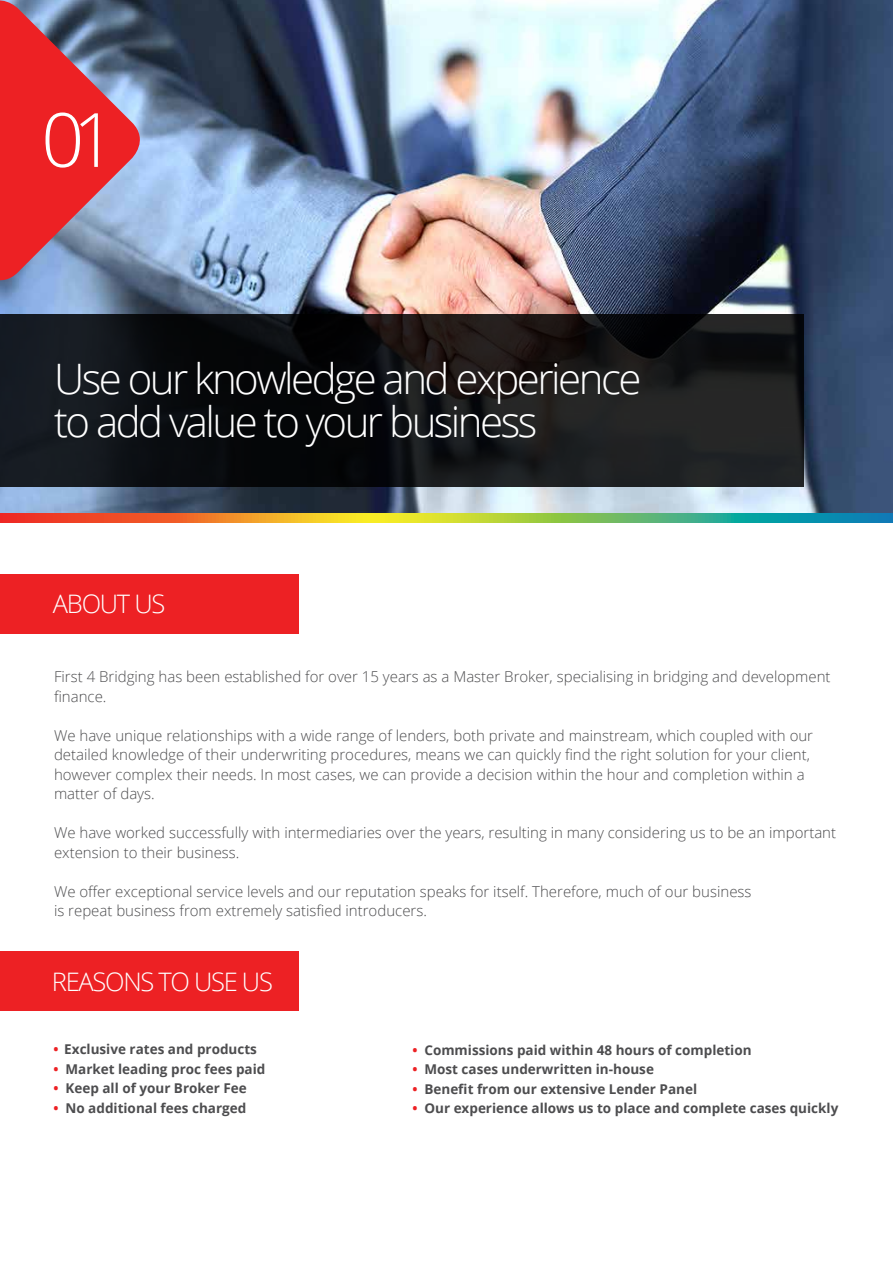
<style>
.page{position:relative;width:893px;height:1263px;background:#fff}
.page>*{position:absolute;margin:0;border:0;box-sizing:border-box;transform-origin:0 0}
.t1{font:300 75px "Open Sans";color:#fff}
.t2{font:300 42px/43.5px "Open Sans";letter-spacing:-.06em;color:#fff}
.t3{font:300 25.5px "Open Sans";letter-spacing:-.05em;color:#fff}
.t4{font:300 15px/19.5px "Open Sans";color:#4d4d4f}
.t5{font:700 13.5px "Open Sans";color:#4d4d4f}
.s1{color:#ed2124}
</style>
<div class="page">
<div style="left:0;top:952px;width:299px;height:59px;background:#ed2124"></div>
<div style="left:0;top:574px;width:299px;height:60px;background:#ed2124"></div>
<img style="left:0;top:0;width:893px;height:514px">
<svg style="left:0;top:0;width:150px;height:290px"></svg>
<svg style="left:0;top:315px;width:804px;height:172px"></svg>
<svg style="left:0;top:514px;width:893px;height:8px"></svg>
<h1 class="t1" style="left:41px;top:88px;width:76px">01</h1>
<h2 class="t2" style="left:54px;top:355px;width:589px">Use our knowledge and experience to add value to your business</h2>
<h3 class="t3" style="left:53px;top:586px;width:114px">ABOUT US</h3>
<p class="t4" style="left:54px;top:667px;width:778px">First 4 Bridging has been established for over 15 years as a Master Broker, specialising in bridging and development finance.</p>
<p class="t4" style="left:54px;top:725px;width:761px">We have unique relationships with a wide range of lenders, both private and mainstream, which coupled with our detailed knowledge of their underwriting procedures, means we can quickly find the right solution for your client, however complex their needs. In most cases, we can provide a decision within the hour and completion within a matter of days.</p>
<p class="t4" style="left:54px;top:823px;width:784px">We have worked successfully with intermediaries over the years, resulting in many considering us to be an important extension to their business.</p>
<p class="t4" style="left:54px;top:881px;width:699px">We offer exceptional service levels and our reputation speaks for itself. Therefore, much of our business is repeat business from extremely satisfied introducers.</p>
<h3 class="t3" style="left:52px;top:964px;width:223px">REASONS TO USE US</h3>
<p class="t5" style="left:53px;top:1040px;width:205px"><span class="s1">•</span> Exclusive rates and products</p>
<p class="t5" style="left:53px;top:1059px;width:213px"><span class="s1">•</span> Market leading proc fees paid</p>
<p class="t5" style="left:53px;top:1079px;width:195px"><span class="s1">•</span> Keep all of your Broker Fee</p>
<p class="t5" style="left:53px;top:1098px;width:194px"><span class="s1">•</span> No additional fees charged</p>
<p class="t5" style="left:412px;top:1040px;width:341px"><span class="s1">•</span> Commissions paid within 48 hours of completion</p>
<p class="t5" style="left:412px;top:1060px;width:243px"><span class="s1">•</span> Most cases underwritten in-house</p>
<p class="t5" style="left:412px;top:1079px;width:286px"><span class="s1">•</span> Benefit from our extensive Lender Panel</p>
<p class="t5" style="left:412px;top:1099px;width:428px"><span class="s1">•</span> Our experience allows us to place and complete cases quickly</p>
</div>
